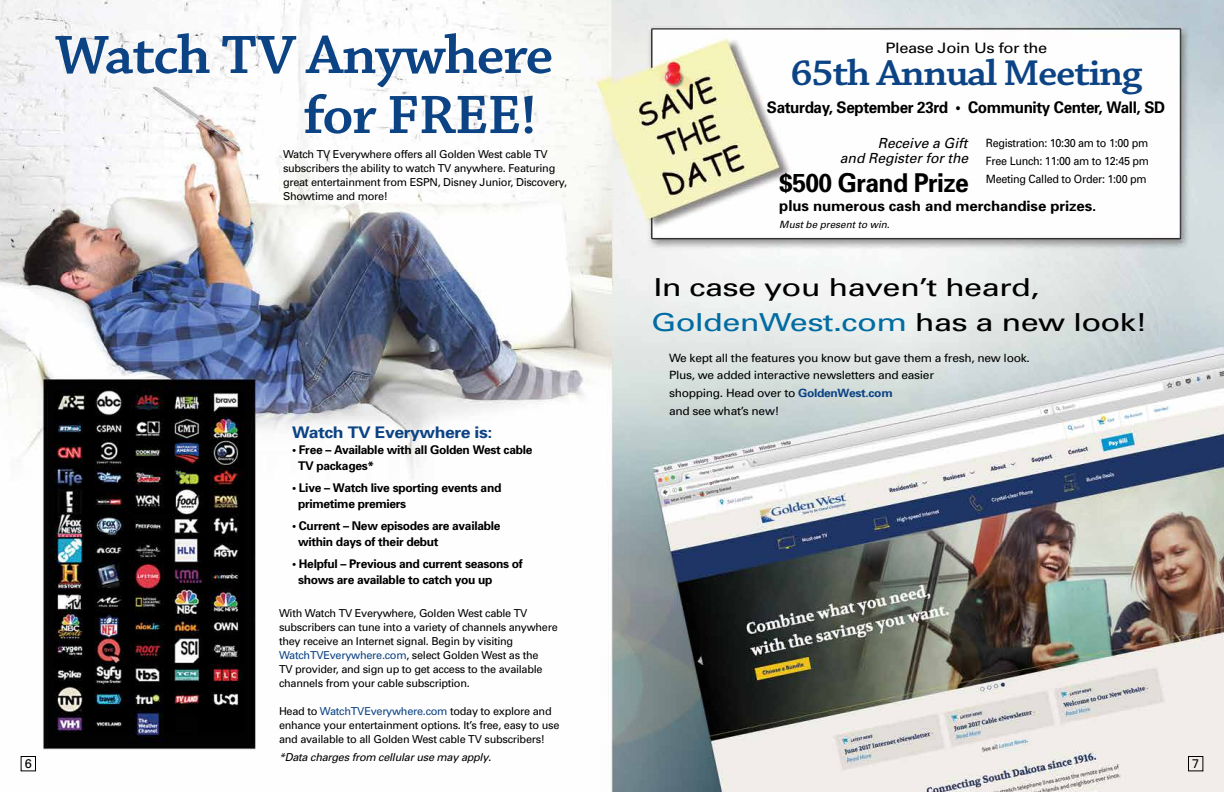
<style>
.page{position:relative;width:1224px;height:792px;background:#fff}
.page>*{position:absolute;margin:0;border:0;box-sizing:border-box;transform-origin:0 0}
.t1{font:600 57px/60px "Chaparral Pro";letter-spacing:-.025em;color:#0c4384;text-align:right;scale:1.05 1}
.t2{font:600 37.8px "Chaparral Pro";letter-spacing:-.035em;color:#0c4384;scale:1.1 1}
.t3{font:700 26px "Univers";letter-spacing:-.025em;color:#000;scale:.95 1}
.t4{font:24.8px/35px "Univers";letter-spacing:-.02em;color:#000;scale:1.31 1}
.t5{font:700 16px "Univers";letter-spacing:-.025em;color:#000;scale:.95 1}
.t6{font:700 16px "Univers";letter-spacing:-.025em;color:#0c4384;scale:1.1 1}
.t7{font:14.4px "Univers";letter-spacing:-.025em;color:#000;scale:1.14 1}
.t8{font:700 14.2px "Univers";letter-spacing:-.005em;color:#000;scale:1.05 1}
.t9{font:italic 13.9px/15.9px "Univers";letter-spacing:-.005em;color:#000;text-align:right}
.t10{font:12.6px "Univers";color:#000}
.t11{font:700 12px/16px "Univers";letter-spacing:-.025em;color:#000}
.t12{font:11.4px/17.7px "Univers";letter-spacing:-.025em;color:#000;scale:1.05 1}
.t13{font:11.4px/18px "Univers";letter-spacing:-.025em;color:#000;text-align:justify;scale:.95 1}
.t14{font:10.9px/14px "Univers";letter-spacing:-.025em;color:#000}
.t15{font:italic 10.9px "Univers";letter-spacing:-.025em;color:#000}
.t16{font:italic 10px "Univers";letter-spacing:-.005em;color:#000}
.s1{color:#0c4384}
.s2{font-size:11.4px}
.s3{font-size:15px}
.s4{color:#006ca2}
.s5{font-weight:700;color:#0c4384}
</style>
<div class="page">
<img style="left:0;top:0;width:1224px;height:792px">
<div style="left:1188px;top:756px;width:15px;height:15px;border:1px solid #000"></div>
<div style="left:21px;top:756px;width:15px;height:15px;border:1px solid #000"></div>
<h1 class="t1" style="left:55px;top:27px;width:476px">Watch TV Anywhere for FREE!</h1>
<p class="t14" style="left:283px;top:147px;width:286px">Watch TV Everywhere offers all Golden West cable TV subscribers the ability to watch TV anywhere. Featuring great entertainment from ESPN, Disney Junior, Discovery, Showtime and more!</p>
<p class="t10" style="left:25px;top:756px;width:9px">6</p>
<h3 class="t6" style="left:292px;top:423px;width:184px">Watch TV Everywhere is:</h3>
<p class="t11" style="left:298px;top:442px;width:236px;text-indent:-6px">• Free – Available with all Golden West cable<br>TV packages*</p>
<p class="t11" style="left:298px;top:480px;width:205px;text-indent:-6px">• Live – Watch live sporting events and primetime premiers</p>
<p class="t11" style="left:298px;top:518px;width:204px;text-indent:-6px">• Current – New episodes are available within days of their debut</p>
<p class="t11" style="left:298px;top:556px;width:226px;text-indent:-6px">• Helpful – Previous and current seasons of shows are available to catch you up</p>
<p class="t14" style="left:279px;top:606px;width:280px">With Watch TV Everywhere, Golden West cable TV subscribers can tune into a variety of channels anywhere they receive an Internet signal. Begin by visiting <span class="s1">WatchTVEverywhere.com</span>, select Golden West as the<br>TV provider, and sign up to get access to the available channels from your cable subscription.</p>
<p class="t14" style="left:279px;top:704px;width:282px">Head to <span class="s1">WatchTVEverywhere.com</span> today to explore and enhance your entertainment options. It’s free, easy to use and available to all Golden West cable TV subscribers!</p>
<p class="t15" style="left:279px;top:751px;width:214px">*Data charges from cellular use may apply<span class="s2">.</span></p>
<h3 class="t7" style="left:886px;top:39px;width:143px">Please Join Us for the</h3>
<h2 class="t2" style="left:791px;top:51px;width:321px">65th Annual Meeting</h2>
<h3 class="t5" style="left:767px;top:98px;width:421px">Saturday, September 23rd • Community Center, Wall, SD</h3>
<p class="t9" style="left:840px;top:135px;width:130px">Receive a Gift<br>and Register for the</p>
<h3 class="t3" style="left:779px;top:168px;width:201px">$500 Grand Prize</h3>
<h3 class="t8" style="left:779px;top:197px;width:304px"><span class="s3">plus</span> numerous cash and merchandise prizes.</h3>
<p class="t16" style="left:779px;top:219px;width:112px">Must be present to win.</p>
<p class="t13" style="left:986px;top:134px;width:173px">Registration: 10:30 am to 1:00 pm Free Lunch: 11:00 am to 12:45 pm Meeting Called to Order: 1:00 pm</p>
<h3 class="t4" style="left:651px;top:270px;width:381px">In case you haven’t heard,<br><span class="s4">GoldenWest.com</span> has a new look!</h3>
<p class="t12" style="left:669px;top:349px;width:345px">We kept all the features you know but gave them a fresh, new look.<br>Plus, we added interactive newsletters and easier<br>shopping. Head over to <span class="s5">GoldenWest.com<br></span>and see what’s new!</p>
<p class="t10" style="left:1192px;top:756px;width:9px">7</p>
</div>
